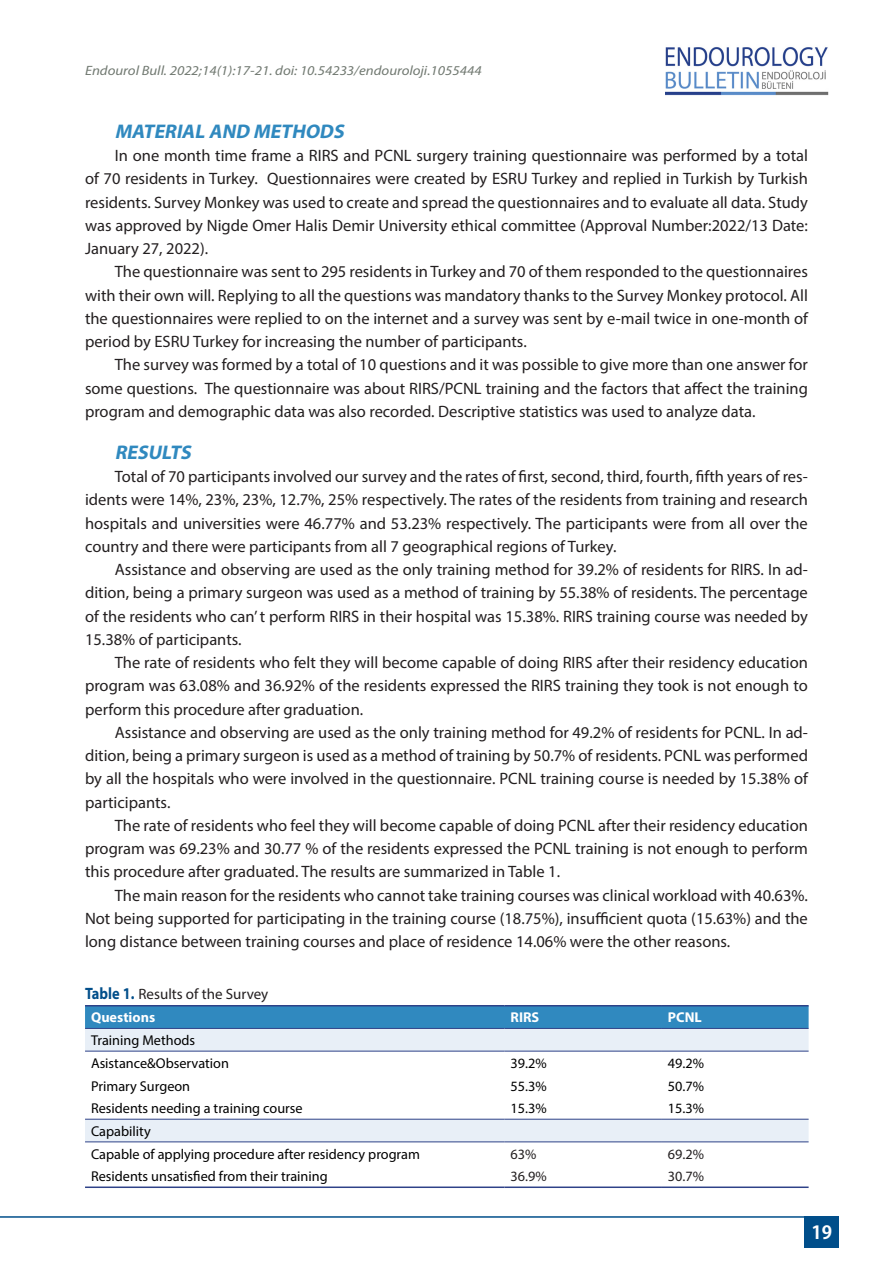
<style>
.page{position:relative;width:893px;height:1263px;background:#fff}
.page>*{position:absolute;margin:0;border:0;box-sizing:border-box;transform-origin:0 0}
.t1{font:italic 700 19.8px "Myriad Pro";color:#3089bf}
.t2{font:700 18px "Koz Go Pr 6 N";color:#fff}
.t3{font:16.5px/23.2px "Myriad Pro";color:#231f20;text-align:justify}
.t4{font:15px "Myriad Pro";color:#231f20}
.t5{font:14.25px/22.6px "Myriad Pro";color:#000}
.t6{font:14.25px "Myriad Pro";color:#231f20}
.t7{font:700 14.25px "Myriad Pro";color:#fff}
.t8{font:italic 13.5px "Myriad Pro";color:#717971;scale:1.1 1}
.s1{font-weight:700;font-size:16.5px;color:#004e8a}
</style>
<div class="page">
<img style="left:666px;top:47px;width:163px;height:49px">
<div style="left:805px;top:1216px;width:34px;height:32px;background:#004e8a"></div>
<hr style="left:0;top:1216px;width:839px;height:2px;background:#004e8a">
<div style="left:85px;top:1006px;width:724px;height:22px;background:#3089bf"></div>
<svg style="left:85px;top:1029px;width:724px;height:112px"></svg>
<hr style="left:85px;top:1186px;width:420px;height:2px;background:#2e4288">
<hr style="left:505px;top:1186px;width:157px;height:2px;background:#2e4288">
<hr style="left:662px;top:1186px;width:147px;height:2px;background:#2e4288">
<hr style="left:85px;top:1005px;width:420px;height:1px;background:#2e4288">
<hr style="left:505px;top:1005px;width:157px;height:1px;background:#2e4288">
<hr style="left:662px;top:1005px;width:147px;height:1px;background:#2e4288">
<hr style="left:85px;top:1028px;width:420px;height:1px;background:#2e4288">
<hr style="left:505px;top:1028px;width:157px;height:1px;background:#2e4288">
<hr style="left:662px;top:1028px;width:147px;height:1px;background:#2e4288">
<hr style="left:85px;top:1051px;width:420px;height:1px;background:#2e4288">
<hr style="left:505px;top:1051px;width:157px;height:1px;background:#2e4288">
<hr style="left:662px;top:1051px;width:147px;height:1px;background:#2e4288">
<hr style="left:85px;top:1119px;width:420px;height:1px;background:#2e4288">
<hr style="left:505px;top:1119px;width:157px;height:1px;background:#2e4288">
<hr style="left:662px;top:1119px;width:147px;height:1px;background:#2e4288">
<hr style="left:85px;top:1141px;width:420px;height:1px;background:#2e4288">
<hr style="left:505px;top:1141px;width:157px;height:1px;background:#2e4288">
<hr style="left:662px;top:1141px;width:147px;height:1px;background:#2e4288">
<p class="t8" style="left:85px;top:62px;width:362px">Endourol Bull. 2022;14(1):17-21. doi: 10.54233/endouroloji.1055444</p>
<p class="t1" style="left:115px;top:118px;width:235px">MATERIAL AND METHODS</p>
<p class="t3" style="left:85px;top:144px;width:724px;text-indent:30px">In one month time frame a RIRS and PCNL surgery training questionnaire was performed by a total of 70 residents in Turkey. Questionnaires were created by ESRU Turkey and replied in Turkish by Turkish residents. Survey Monkey was used to create and spread the questionnaires and to evaluate all data. Study was approved by Nigde Omer Halis Demir University ethical committee (Approval Number:2022/13 Date:<br>January 27, 2022).</p>
<p class="t3" style="left:85px;top:260px;width:724px;text-indent:30px">The questionnaire was sent to 295 residents in Turkey and 70 of them responded to the questionnaires with their own will. Replying to all the questions was mandatory thanks to the Survey Monkey protocol. All the questionnaires were replied to on the internet and a survey was sent by e-mail twice in one-month of period by ESRU Turkey for increasing the number of participants.</p>
<p class="t3" style="left:85px;top:353px;width:724px;text-indent:30px">The survey was formed by a total of 10 questions and it was possible to give more than one answer for some questions. The questionnaire was about RIRS/PCNL training and the factors that affect the training program and demographic data was also recorded. Descriptive statistics was used to analyze data.</p>
<p class="t1" style="left:115px;top:439px;width:82px">RESULTS</p>
<p class="t3" style="left:85px;top:465px;width:724px;text-indent:30px">Total of 70 participants involved our survey and the rates of first, second, third, fourth, fifth years of res&shy;idents were 14%, 23%, 23%, 12.7%, 25% respectively. The rates of the residents from training and research hospitals and universities were 46.77% and 53.23% respectively. The participants were from all over the country and there were participants from all 7 geographical regions of Turkey.</p>
<p class="t3" style="left:85px;top:558px;width:724px;text-indent:30px">Assistance and observing are used as the only training method for 39.2% of residents for RIRS. In ad&shy;dition, being a primary surgeon was used as a method of training by 55.38% of residents. The percentage of the residents who can’ t perform RIRS in their hospital was 15.38%. RIRS training course was needed by 15.38% of participants.</p>
<p class="t3" style="left:85px;top:651px;width:724px;text-indent:30px">The rate of residents who felt they will become capable of doing RIRS after their residency education program was 63.08% and 36.92% of the residents expressed the RIRS training they took is not enough to perform this procedure after graduation.</p>
<p class="t3" style="left:85px;top:720px;width:724px;text-indent:30px">Assistance and observing are used as the only training method for 49.2% of residents for PCNL. In ad&shy;dition, being a primary surgeon is used as a method of training by 50.7% of residents. PCNL was performed by all the hospitals who were involved in the questionnaire. PCNL training course is needed by 15.38% of participants.</p>
<p class="t3" style="left:85px;top:813px;width:724px;text-indent:30px">The rate of residents who feel they will become capable of doing PCNL after their residency education program was 69.23% and 30.77 % of the residents expressed the PCNL training is not enough to perform this procedure after graduated. The results are summarized in Table 1.</p>
<p class="t3" style="left:85px;top:883px;width:724px;text-indent:30px">The main reason for the residents who cannot take training courses was clinical workload with 40.63%.<br>Not being supported for participating in the training course (18.75%), insufficient quota (15.63%) and the long distance between training courses and place of residence 14.06% were the other reasons.</p>
<p class="t4" style="left:85px;top:985px;width:185px"><span class="s1">Table 1.</span> Results of the Survey</p>
<p class="t7" style="left:91px;top:1008px;width:66px">Questions</p>
<p class="t7" style="left:511px;top:1008px;width:30px">RIRS</p>
<p class="t7" style="left:668px;top:1008px;width:35px">PCNL</p>
<p class="t5" style="left:91px;top:1029px;width:139px">Training Methods<br>Asistance&amp;Observation</p>
<p class="t5" style="left:511px;top:1051px;width:38px">39.2%</p>
<p class="t5" style="left:668px;top:1051px;width:38px">49.2%</p>
<p class="t5" style="left:91px;top:1074px;width:101px">Primary Surgeon</p>
<p class="t5" style="left:511px;top:1074px;width:38px">55.3%</p>
<p class="t5" style="left:668px;top:1074px;width:38px">50.7%</p>
<p class="t5" style="left:91px;top:1097px;width:213px">Residents needing a training course</p>
<p class="t5" style="left:511px;top:1097px;width:38px">15.3%</p>
<p class="t5" style="left:668px;top:1097px;width:38px">15.3%</p>
<p class="t5" style="left:91px;top:1119px;width:330px">Capability<br>Capable of applying procedure after residency program</p>
<p class="t6" style="left:511px;top:1145px;width:27px">63%</p>
<p class="t6" style="left:668px;top:1145px;width:38px">69.2%</p>
<p class="t5" style="left:91px;top:1165px;width:238px">Residents unsatisfied from their training</p>
<p class="t6" style="left:511px;top:1168px;width:38px">36.9%</p>
<p class="t6" style="left:668px;top:1168px;width:38px">30.7%</p>
<p class="t2" style="left:812px;top:1223px;width:22px">19</p>
</div>
